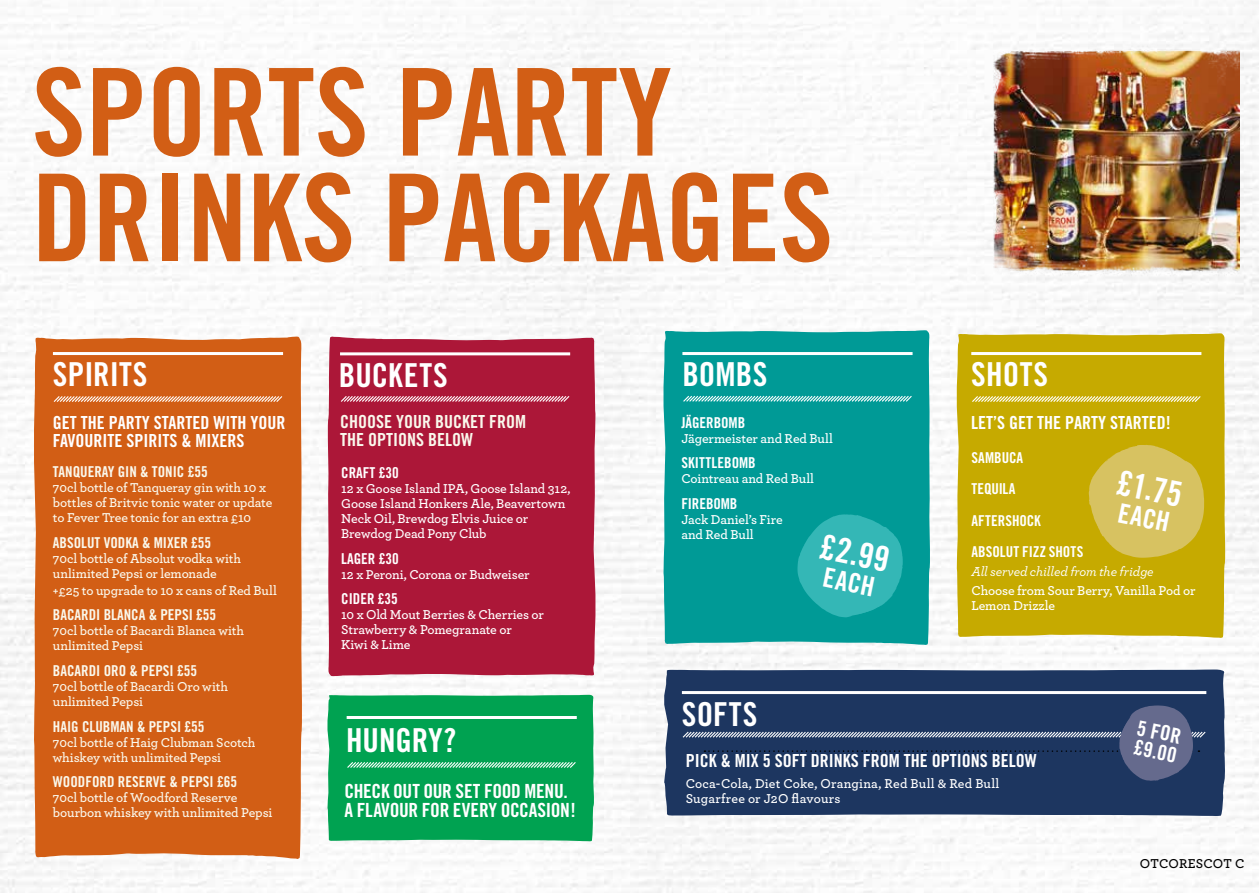
<style>
.page{position:relative;width:1259px;height:893px;background:#fff}
.page>*{position:absolute;margin:0;border:0;box-sizing:border-box;transform-origin:0 0}
.t1{font:121.2px/105.6px "Trade Gothic LT Std Bd Cn 20";color:#d25e15}
.t2{font:34.5px "Trade Gothic LT Std Bd Cn 20";color:#fff}
.t3{font:33px "Trade Gothic LT Std Bd Cn 20";color:#fff}
.t4{font:27px "Trade Gothic LT Std Bd Cn 20";color:#fff}
.t5{font:21px/19.5px "Trade Gothic LT Std Bd Cn 20";color:#fff}
.t6{font:19.5px/19.5px "Trade Gothic Bold Cond Twenty";letter-spacing:-.015em;color:#fff}
.t7{font:18px/18px "Trade Gothic Bold Cond Twenty";color:#fff}
.t8{font:18px/18px "Trade Gothic Bold Cond Twenty";color:#faf8ec}
.t9{font:15px "Trade Gothic Bold Cond Twenty";color:#faf8ec}
.t10{font:15px/31.2px "Trade Gothic Bold Cond Twenty";color:#fff}
.t11{font:600 13.5px/15px "Archer Pro";letter-spacing:-.01em;color:#faf8ec}
.t12{font:600 13.5px/15px "Archer Pro";letter-spacing:-.005em;color:#fff}
.t13{font:600 13.5px/15px "Archer Pro";letter-spacing:.015em;color:#fff}
.t14{font:italic 500 13.5px "Archer Pro";letter-spacing:-.01em;color:#fff}
.t15{font:600 13.5px "Archer Pro";letter-spacing:.01em;color:#000}
</style>
<div class="page">
<img style="left:0;top:1px;width:1259px;height:892px">
<div style="left:34px;top:336px;width:269px;height:523px;background:#d25e15"></div>
<div style="left:327px;top:336px;width:268px;height:340px;background:#ac1738"></div>
<div style="left:956px;top:333px;width:270px;height:305px;background:#c6aa00"></div>
<div style="left:663px;top:330px;width:268px;height:315px;background:#009a96"></div>
<svg style="left:682px;top:395px;width:231px;height:8px;background:#55bbb8"></svg>
<hr style="left:682px;top:352px;width:230px;height:3px;background:#fff">
<div style="left:664px;top:669px;width:561px;height:147px;background:#1d3660"></div>
<svg style="left:971px;top:395px;width:230px;height:8px;background:#d8c655"></svg>
<hr style="left:971px;top:352px;width:230px;height:3px;background:#fff">
<svg style="left:52px;top:395px;width:231px;height:8px;background:#e09363"></svg>
<hr style="left:53px;top:352px;width:230px;height:3px;background:#fff">
<div style="left:327px;top:695px;width:268px;height:146px;background:#00a251"></div>
<hr style="left:347px;top:716px;width:230px;height:3px;background:#fff">
<hr style="left:340px;top:352px;width:230px;height:3px;background:#fff">
<svg style="left:339px;top:395px;width:231px;height:8px;background:#c7647a"></svg>
<hr style="left:682px;top:691px;width:524px;height:3px;background:#fff">
<svg style="left:681px;top:705px;width:525px;height:76px;background:#2c426a"></svg>
<svg style="left:794px;top:514px;width:117px;height:105px;background:#23adab"></svg>
<svg style="left:1088px;top:422px;width:116px;height:138px;background:#d0b93d"></svg>
<img style="left:943px;top:27px;width:296px;height:281px">
<h1 class="t1" style="left:32px;top:59px;width:803px">SPORTS PARTY<br>DRINKS PACKAGES</h1>
<h3 class="t3" style="left:53px;top:354px;width:96px">SPIRITS</h3>
<h3 class="t7" style="left:53px;top:413px;width:234px">GET THE PARTY STARTED WITH YOUR<br>FAVOURITE SPIRITS &amp; MIXERS</h3>
<p class="t9" style="left:53px;top:463px;width:156px">TANQUERAY GIN &amp; TONIC £55</p>
<p class="t11" style="left:53px;top:479px;width:221px">70cl bottle of Tanqueray gin with 10 x bottles of Britvic tonic water or update to Fever Tree tonic for an extra £10</p>
<p class="t9" style="left:53px;top:533px;width:160px">ABSOLUT VODKA &amp; MIXER £55</p>
<p class="t11" style="left:53px;top:550px;width:190px">70cl bottle of Absolut vodka with unlimited Pepsi or lemonade</p>
<p class="t11" style="left:53px;top:582px;width:225px">+£25 to upgrade to 10 x cans of Red Bull</p>
<p class="t9" style="left:53px;top:606px;width:165px">BACARDI BLANCA &amp; PEPSI £55</p>
<p class="t11" style="left:53px;top:623px;width:193px">70cl bottle of Bacardi Blanca with unlimited Pepsi</p>
<p class="t9" style="left:53px;top:662px;width:146px">BACARDI ORO &amp; PEPSI £55</p>
<p class="t11" style="left:53px;top:678px;width:176px">70cl bottle of Bacardi Oro with unlimited Pepsi</p>
<p class="t9" style="left:53px;top:717px;width:153px">HAIG CLUBMAN &amp; PEPSI £55</p>
<p class="t11" style="left:53px;top:734px;width:204px">70cl bottle of Haig Clubman Scotch whiskey with unlimited Pepsi</p>
<p class="t9" style="left:53px;top:773px;width:186px">WOODFORD RESERVE &amp; PEPSI £65</p>
<p class="t11" style="left:53px;top:789px;width:221px">70cl bottle of Woodford Reserve bourbon whiskey with unlimited Pepsi</p>
<h3 class="t3" style="left:339px;top:355px;width:110px">BUCKETS</h3>
<h3 class="t8" style="left:340px;top:413px;width:187px">CHOOSE YOUR BUCKET FROM<br>THE OPTIONS BELOW</h3>
<p class="t10" style="left:341px;top:457px;width:59px">CRAFT £30</p>
<p class="t12" style="left:341px;top:480px;width:231px">12 x Goose Island IPA, Goose Island 312,<br>Goose Island Honkers Ale, Beavertown<br>Neck Oil, Brewdog Elvis Juice or<br>Brewdog Dead Pony Club</p>
<p class="t10" style="left:341px;top:542px;width:59px">LAGER £30</p>
<p class="t12" style="left:341px;top:566px;width:190px">12 x Peroni, Corona or Budweiser</p>
<p class="t10" style="left:341px;top:583px;width:58px">CIDER £35</p>
<p class="t12" style="left:341px;top:606px;width:204px">10 x Old Mout Berries &amp; Cherries or<br>Strawberry &amp; Pomegranate or<br>Kiwi &amp; Lime</p>
<h3 class="t3" style="left:346px;top:720px;width:112px">HUNGRY?</h3>
<h3 class="t6" style="left:344px;top:781px;width:233px">CHECK OUT OUR SET FOOD MENU.<br>A FLAVOUR FOR EVERY OCCASION!</h3>
<h3 class="t3" style="left:682px;top:355px;width:87px">BOMBS</h3>
<p class="t10" style="left:681px;top:407px;width:65px">JÄGERBOMB</p>
<p class="t12" style="left:681px;top:430px;width:153px">Jägermeister and Red Bull</p>
<p class="t10" style="left:681px;top:447px;width:76px">SKITTLEBOMB</p>
<p class="t12" style="left:681px;top:471px;width:134px">Cointreau and Red Bull</p>
<p class="t10" style="left:681px;top:488px;width:58px">FIREBOMB</p>
<p class="t12" style="left:681px;top:511px;width:103px">Jack Daniel’s Fire and Red Bull</p>
<h2 class="t2" style="left:825px;top:525px;width:71px;rotate:12deg">£2.99</h2>
<h3 class="t4" style="left:826px;top:561px;width:53px;rotate:11deg">EACH</h3>
<h3 class="t3" style="left:971px;top:354px;width:78px">SHOTS</h3>
<h3 class="t7" style="left:971px;top:414px;width:201px">LET’S GET THE PARTY STARTED!</h3>
<p class="t10" style="left:971px;top:442px;width:113px">SAMBUCA<br>TEQUILA<br>AFTERSHOCK<br>ABSOLUT FIZZ SHOTS</p>
<p class="t14" style="left:971px;top:561px;width:184px">All served chilled from the fridge</p>
<p class="t12" style="left:971px;top:582px;width:226px">Choose from Sour Berry, Vanilla Pod or<br>Lemon Drizzle</p>
<h2 class="t2" style="left:1122px;top:461px;width:67px;rotate:12deg">£1.75</h2>
<h3 class="t4" style="left:1121px;top:496px;width:53px;rotate:11deg">EACH</h3>
<h3 class="t3" style="left:682px;top:694px;width:77px">SOFTS</h3>
<h3 class="t7" style="left:685px;top:752px;width:352px">PICK &amp; MIX 5 SOFT DRINKS FROM THE OPTIONS BELOW</h3>
<p class="t13" style="left:685px;top:775px;width:315px">Coca-Cola, Diet Coke, Orangina, Red Bull &amp; Red Bull<br>Sugarfree or J2O flavours</p>
<h3 class="t5" style="left:1139px;top:718px;width:46px;rotate:12deg">5 FOR £9.00</h3>
<p class="t15" style="left:1140px;top:853px;width:106px">OTCORESCOT C</p>
</div>
